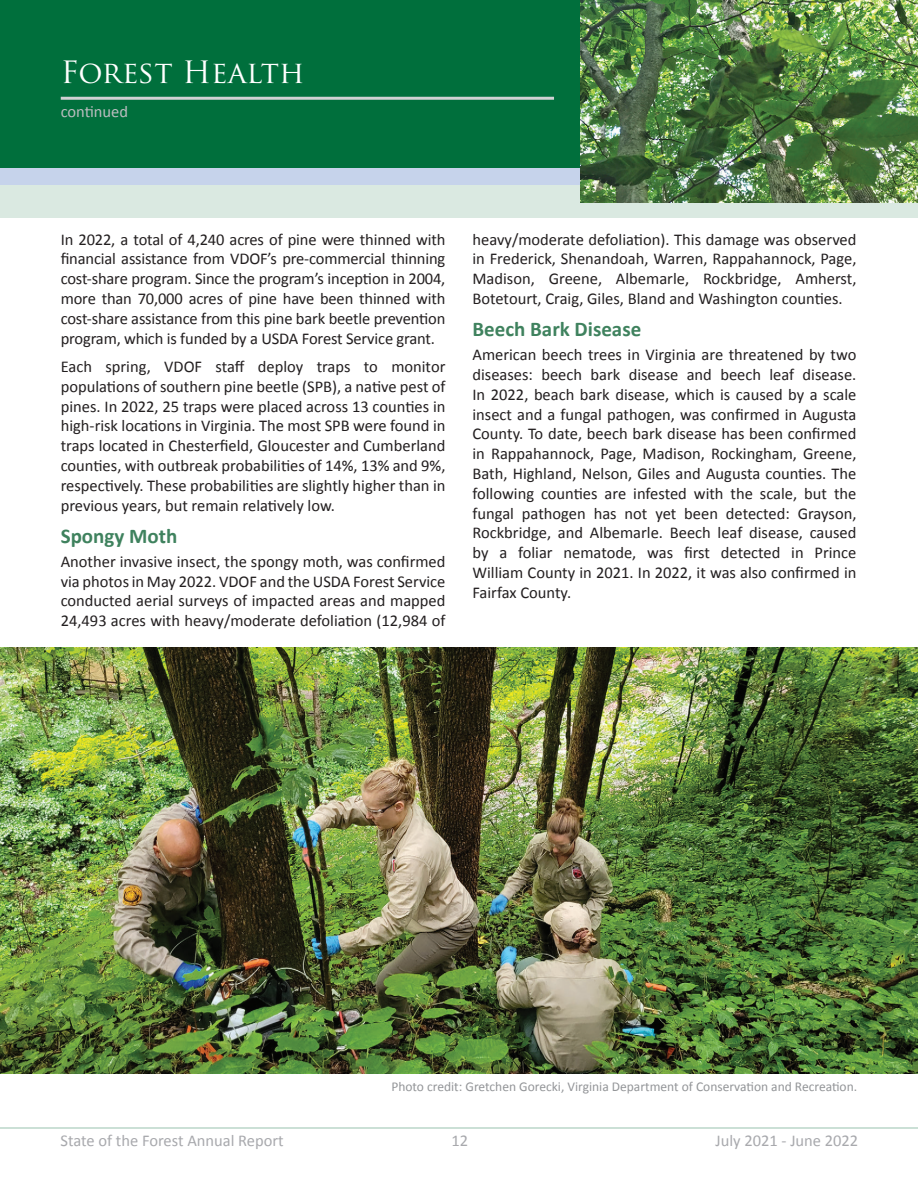
<style>
.page{position:relative;width:918px;height:1188px;background:#fff}
.page>*{position:absolute;margin:0;border:0;box-sizing:border-box;transform-origin:0 0}
.t1{font:30px "Trajan Pro";color:#fff}
.t2{font:700 21px "Calibri";color:#3f825e}
.t3{font:16.5px/19.8px "Calibri";color:#231f20;text-align:justify}
.t4{font:16.5px "Calibri";color:#a8a9ad}
.t5{font:16.5px "Calibri";color:#bcbdc0}
.t6{font:13.5px "Calibri";color:#939598}
</style>
<div class="page">
<div style="left:0;top:0;width:918px;height:202px;background:#006f3c"></div>
<div style="left:0;top:168px;width:918px;height:25px;background:#c6d3eb"></div>
<div style="left:0;top:186px;width:918px;height:32px;background:#dae9e1"></div>
<hr style="left:0;top:1127px;width:918px;height:2px;background:#bbd7c9">
<hr style="left:61px;top:97px;width:493px;height:3px;background:#d1d2d4">
<img style="left:0;top:648px;width:918px;height:425px">
<img style="left:580px;top:0;width:338px;height:202px">
<h1 class="t1" style="left:61px;top:53px;width:245px">Forest Health</h1>
<p class="t5" style="left:61px;top:101px;width:69px">continued</p>
<p class="t3" style="left:61px;top:228px;width:386px">In 2022, a total of 4,240 acres of pine were thinned with financial assistance from VDOF’s pre-commercial thinning cost-share program. Since the program’s inception in 2004, more than 70,000 acres of pine have been thinned with cost-share assistance from this pine bark beetle prevention program, which is funded by a USDA Forest Service grant.</p>
<p class="t3" style="left:61px;top:356px;width:386px">Each spring, VDOF staff deploy traps to monitor populations of southern pine beetle (SPB), a native pest of pines. In 2022, 25 traps were placed across 13 counties in high-risk locations in Virginia. The most SPB were found in traps located in Chesterfield, Gloucester and Cumberland counties, with outbreak probabilities of 14%, 13% and 9%, respectively. These probabilities are slightly higher than in previous years, but remain relatively low.</p>
<p class="t2" style="left:61px;top:522px;width:118px">Spongy Moth</p>
<p class="t3" style="left:61px;top:551px;width:386px">Another invasive insect, the spongy moth, was confirmed via photos in May 2022. VDOF and the USDA Forest Service conducted aerial surveys of impacted areas and mapped 24,493 acres with heavy/moderate defoliation (12,984 of</p>
<p class="t3" style="left:473px;top:228px;width:386px">heavy/moderate defoliation). This damage was observed in Frederick, Shenandoah, Warren, Rappahannock, Page, Madison, Greene, Albemarle, Rockbridge, Amherst, Botetourt, Craig, Giles, Bland and Washington counties.</p>
<p class="t2" style="left:472px;top:316px;width:170px">Beech Bark Disease</p>
<p class="t3" style="left:472px;top:344px;width:386px">American beech trees in Virginia are threatened by two diseases: beech bark disease and beech leaf disease.<br>In 2022, beach bark disease, which is caused by a scale insect and a fungal pathogen, was confirmed in Augusta County. To date, beech bark disease has been confirmed in Rappahannock, Page, Madison, Rockingham, Greene, Bath, Highland, Nelson, Giles and Augusta counties. The following counties are infested with the scale, but the fungal pathogen has not yet been detected: Grayson, Rockbridge, and Albemarle. Beech leaf disease, caused by a foliar nematode, was first detected in Prince William County in 2021. In 2022, it was also confirmed in Fairfax County.</p>
<p class="t6" style="left:391px;top:1078px;width:467px">Photo credit: Gretchen Gorecki, Virginia Department of Conservation and Recreation.</p>
<p class="t4" style="left:60px;top:1131px;width:225px">State of the Forest Annual Report</p>
<p class="t4" style="left:451px;top:1131px;width:18px">12</p>
<p class="t4" style="left:715px;top:1131px;width:144px">July 2021 - June 2022</p>
</div>
